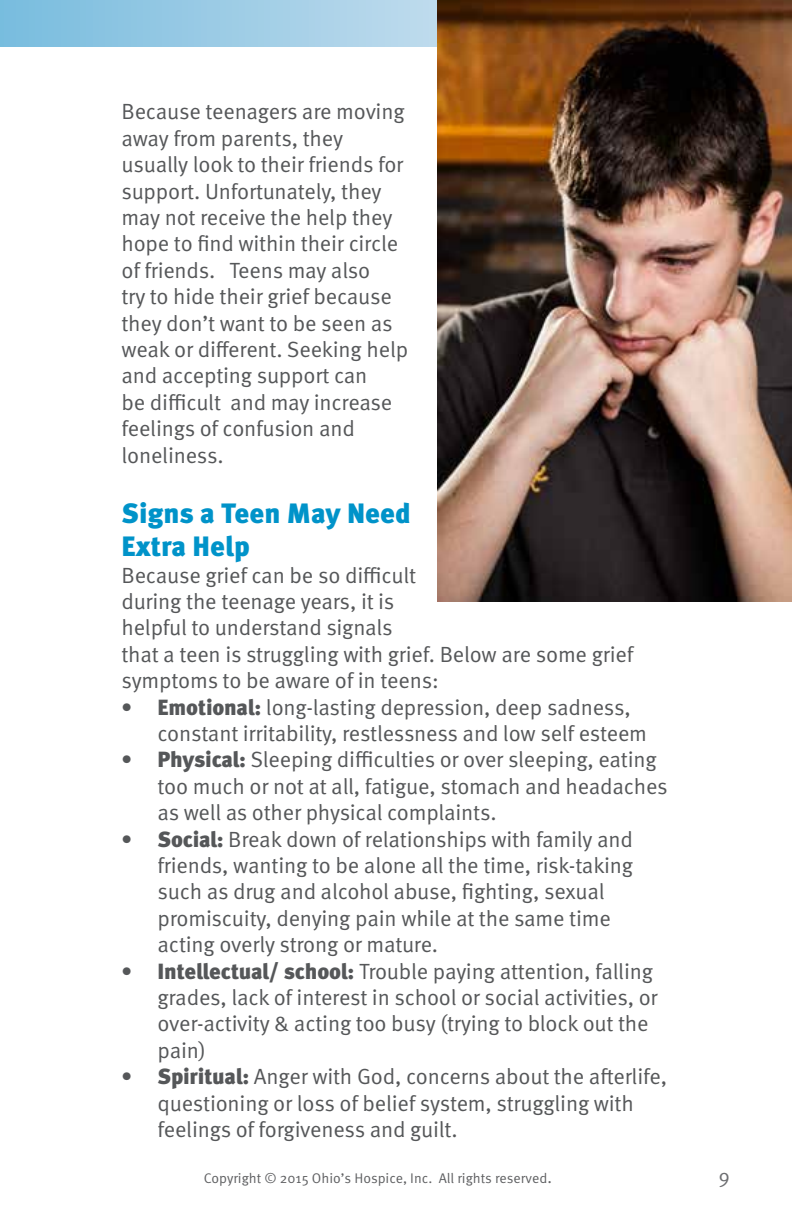
<style>
.page{position:relative;width:792px;height:1224px;background:#fff}
.page>*{position:absolute;margin:0;border:0;box-sizing:border-box;transform-origin:0 0}
.t1{font:900 28px/33.6px "Meta OT";color:#0093c9}
.t2{font:22px/26.4px "Meta OT Norm";letter-spacing:-.01em;color:#555759}
.t3{font:20px "Meta OT Norm";color:#6d6e71}
.t4{font:14px "Meta OT Norm";color:#5f6062}
.s1{font-family:"Meta OT";font-weight:900}
.s2{font-size:16px}
</style>
<div class="page">
<svg style="left:0;top:0;width:438px;height:46px;background:#9bcbe4"></svg>
<img style="left:438px;top:0;width:354px;height:601px">
<p class="t2" style="left:122px;top:99px;width:288px">Because teenagers are moving away from parents, they usually look to their friends for support. Unfortunately, they may not receive the help they hope to find within their circle of friends. Teens may also<br>try to hide their grief because they don’t want to be seen as weak or different. Seeking help and accepting support can<br>be difficult and may increase feelings of confusion and loneliness.</p>
<p class="t1" style="left:122px;top:497px;width:291px">Signs a Teen May Need<br>Extra Help</p>
<p class="t2" style="left:122px;top:562px;width:513px">Because grief can be so difficult<br>during the teenage years, it is<br>helpful to understand signals<br>that a teen is struggling with grief. Below are some grief symptoms to be aware of in teens:</p>
<p class="t2" style="left:157px;top:694px;width:491px;text-indent:-36px"><span class="s1">• Emotional:</span> long-lasting depression, deep sadness, constant irritability, restlessness and low self esteem</p>
<p class="t2" style="left:157px;top:747px;width:512px;text-indent:-36px"><span class="s1">• Physical:</span> Sleeping difficulties or over sleeping, eating too much or not at all, fatigue, stomach and headaches as well as other physical complaints.</p>
<p class="t2" style="left:157px;top:826px;width:477px;text-indent:-36px"><span class="s1">• Social:</span> Break down of relationships with family and friends, wanting to be alone all the time, risk-taking such as drug and alcohol abuse, fighting, sexual promiscuity, denying pain while at the same time acting overly strong or mature.</p>
<p class="t2" style="left:157px;top:958px;width:502px;text-indent:-36px"><span class="s1">• Intellectual/ school:</span> Trouble paying attention, falling grades, lack of interest in school or social activities, or over-activity &amp; acting too busy (trying to block out the pain)</p>
<p class="t2" style="left:157px;top:1064px;width:511px;text-indent:-36px"><span class="s1">• Spiritual:</span> Anger with God, concerns about the afterlife, questioning or loss of belief system, struggling with feelings of forgiveness and guilt.</p>
<p class="t4" style="left:204px;top:1170px;width:349px">Copyright © 2015 Ohio’s Hospice, Inc. All rights reserved<span class="s2">.</span></p>
<p class="t3" style="left:719px;top:1164px;width:13px">9</p>
</div>
